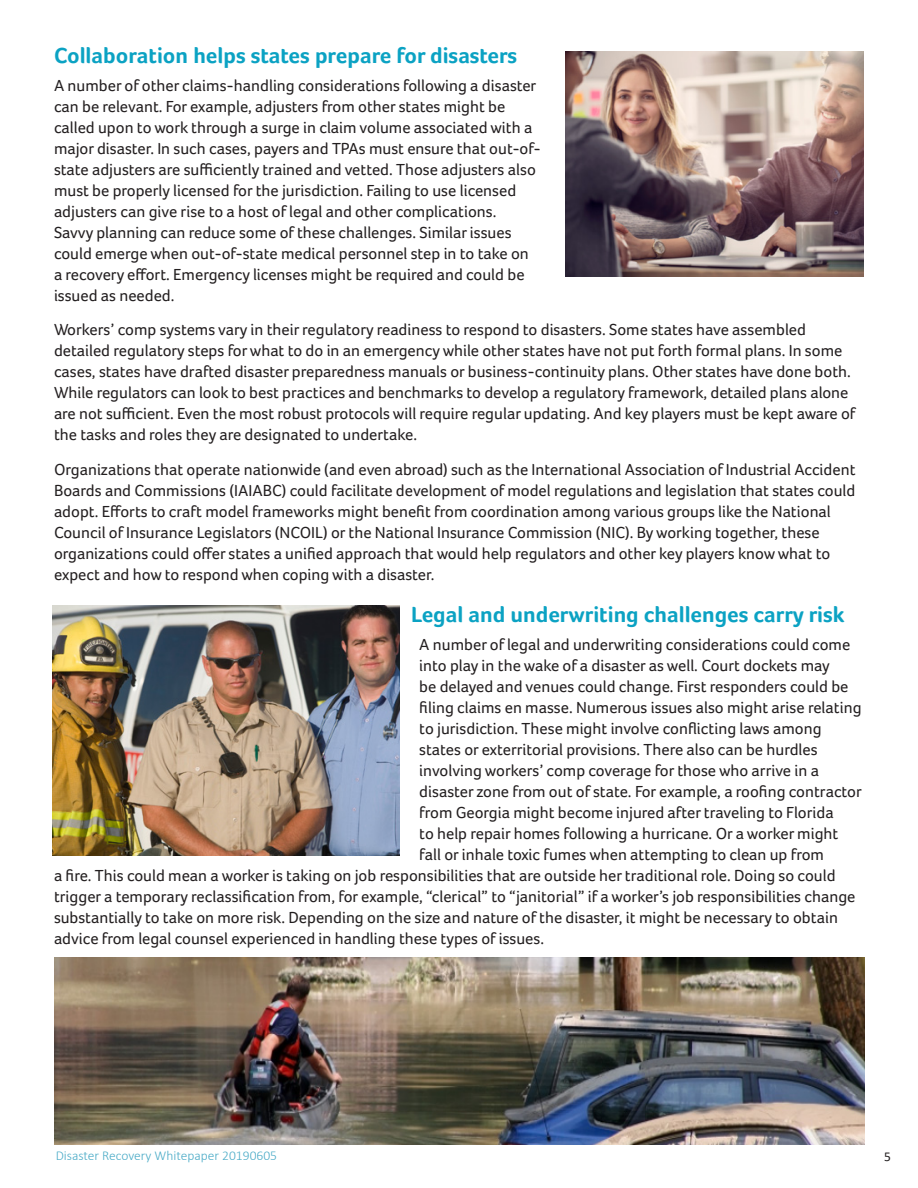
<style>
.page{position:relative;width:918px;height:1188px;background:#fff}
.page>*{position:absolute;margin:0;border:0;box-sizing:border-box;transform-origin:0 0}
.Paragraph_Head{font:700 22.5px "Foco";color:#0ba2c3}
.Body{font:16.5px/21px "Foco";color:#231f20}
.t1{font:300 13.5px "Calibri";color:#4aabc7}
.t2{font:13.5px "Calibri";color:#231f20}
</style>
<div class="page">
<img style="left:566px;top:51px;width:297px;height:225px">
<img style="left:53px;top:605px;width:346px;height:250px">
<img style="left:54px;top:958px;width:811px;height:186px">
<p class="Paragraph_Head" style="left:54px;top:42px;width:465px">Collaboration helps states prepare for disasters</p>
<p class="Body" style="left:54px;top:75px;width:484px">A number of other claims-handling considerations following a disaster</p>
<p class="Body" style="left:54px;top:96px;width:488px">can be relevant. For example, adjusters from other states might be called upon to work through a surge in claim volume associated with a major disaster. In such cases, payers and TPAs must ensure that out-of&shy;state adjusters are sufficiently trained and vetted. Those adjusters also must be properly licensed for the jurisdiction. Failing to use licensed adjusters can give rise to a host of legal and other complications.<br>Savvy planning can reduce some of these challenges. Similar issues could emerge when out-of-state medical personnel step in to take on a recovery effort. Emergency licenses might be required and could be issued as needed.</p>
<p class="Body" style="left:54px;top:319px;width:803px">Workers’ comp systems vary in their regulatory readiness to respond to disasters. Some states have assembled detailed regulatory steps for what to do in an emergency while other states have not put forth formal plans. In some cases, states have drafted disaster preparedness manuals or business-continuity plans. Other states have done both.<br>While regulators can look to best practices and benchmarks to develop a regulatory framework, detailed plans alone are not sufficient. Even the most robust protocols will require regular updating. And key players must be kept aware of the tasks and roles they are designated to undertake.</p>
<p class="Body" style="left:54px;top:459px;width:803px">Organizations that operate nationwide (and even abroad) such as the International Association of Industrial Accident Boards and Commissions (IAIABC) could facilitate development of model regulations and legislation that states could adopt. Efforts to craft model frameworks might benefit from coordination among various groups like the National Council of Insurance Legislators (NCOIL) or the National Insurance Commission (NIC). By working together, these organizations could offer states a unified approach that would help regulators and other key players know what to expect and how to respond when coping with a disaster.</p>
<p class="Paragraph_Head" style="left:411px;top:601px;width:435px">Legal and underwriting challenges carry risk</p>
<p class="Body" style="left:419px;top:633px;width:432px">A number of legal and underwriting considerations could come</p>
<p class="Body" style="left:419px;top:654px;width:412px">into play in the wake of a disaster as well. Court dockets may</p>
<p class="Body" style="left:419px;top:675px;width:431px">be delayed and venues could change. First responders could be</p>
<p class="Body" style="left:419px;top:696px;width:444px">filing claims en masse. Numerous issues also might arise relating</p>
<p class="Body" style="left:419px;top:717px;width:404px">to jurisdiction. These might involve conflicting laws among</p>
<p class="Body" style="left:419px;top:738px;width:400px">states or exterritorial provisions. There also can be hurdles</p>
<p class="Body" style="left:419px;top:759px;width:401px">involving workers’ comp coverage for those who arrive in a</p>
<p class="Body" style="left:419px;top:780px;width:444px">disaster zone from out of state. For example, a roofing contractor</p>
<p class="Body" style="left:419px;top:801px;width:416px">from Georgia might become injured after traveling to Florida</p>
<p class="Body" style="left:419px;top:822px;width:421px">to help repair homes following a hurricane. Or a worker might</p>
<p class="Body" style="left:419px;top:843px;width:406px">fall or inhale toxic fumes when attempting to clean up from</p>
<p class="Body" style="left:54px;top:864px;width:783px">a fire. This could mean a worker is taking on job responsibilities that are outside her traditional role. Doing so could</p>
<p class="Body" style="left:54px;top:885px;width:803px">trigger a temporary reclassification from, for example, “clerical” to “janitorial” if a worker’s job responsibilities change</p>
<p class="Body" style="left:54px;top:906px;width:785px">substantially to take on more risk. Depending on the size and nature of the disaster, it might be necessary to obtain</p>
<p class="Body" style="left:54px;top:927px;width:492px">advice from legal counsel experienced in handling these types of issues.</p>
<p class="t1" style="left:56px;top:1147px;width:223px">Disaster Recovery Whitepaper 20190605</p>
<p class="t2" style="left:884px;top:1147px;width:8px">5</p>
</div>
